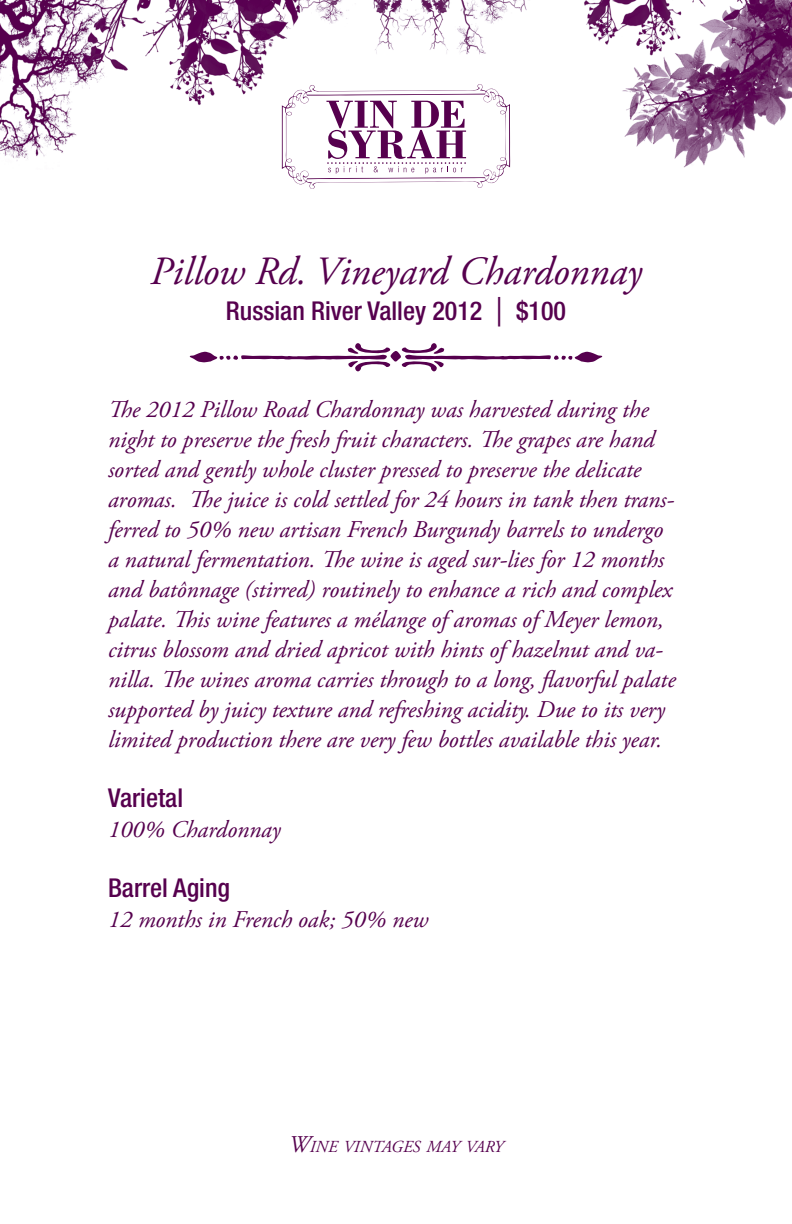
<style>
.page{position:relative;width:792px;height:1224px;background:#fff}
.page>*{position:absolute;margin:0;border:0;box-sizing:border-box;transform-origin:0 0}
.t1{font:italic 40px "Adobe Garamond Pro";color:#56004e}
.t2{font:500 condensed 26px "Helvetica Neue LT Std";color:#56004e}
.t3{font:italic 24px/30px "Adobe Garamond Pro";color:#56004e}
.t4{font:italic 16.8px "Adobe Garamond Pro";color:#56004e}
.s1{font-weight:300;font-size:40px}
.s2{font-size:24px}
</style>
<div class="page">
<img style="left:0;top:0;width:792px;height:169px">
<svg style="left:282px;top:84px;width:228px;height:105px"></svg>
<p class="t1" style="left:150px;top:248px;width:493px">Pillow Rd. Vineyard Chardonnay</p>
<p class="t2" style="left:226px;top:296px;width:342px">Russian River Valley 2012 <span class="s1">|</span> $100</p>
<p class="t3" style="left:108px;top:395px;width:569px">The 2012 Pillow Road Chardonnay was harvested during the night to preserve the fresh fruit characters. The grapes are hand sorted and gently whole cluster pressed to preserve the delicate aromas. The juice is cold settled for 24 hours in tank then trans&shy;ferred to 50% new artisan French Burgundy barrels to undergo a natural fermentation. The wine is aged sur-lies for 12 months and batônnage (stirred) routinely to enhance a rich and complex palate. This wine features a mélange of aromas of Meyer lemon, citrus blossom and dried apricot with hints of hazelnut and va&shy;nilla. The wines aroma carries through to a long, flavorful palate supported by juicy texture and refreshing acidity. Due to its very limited production there are very few bottles available this year.</p>
<p class="t2" style="left:108px;top:783px;width:77px">Varietal</p>
<p class="t3" style="left:108px;top:815px;width:174px">100% Chardonnay</p>
<p class="t2" style="left:108px;top:873px;width:124px">Barrel Aging</p>
<p class="t3" style="left:108px;top:905px;width:322px">12 months in French oak; 50% new</p>
<p class="t4" style="left:289px;top:1137px;width:216px"><span class="s2">W</span>INE VINTAGES MAY VARY</p>
</div>
